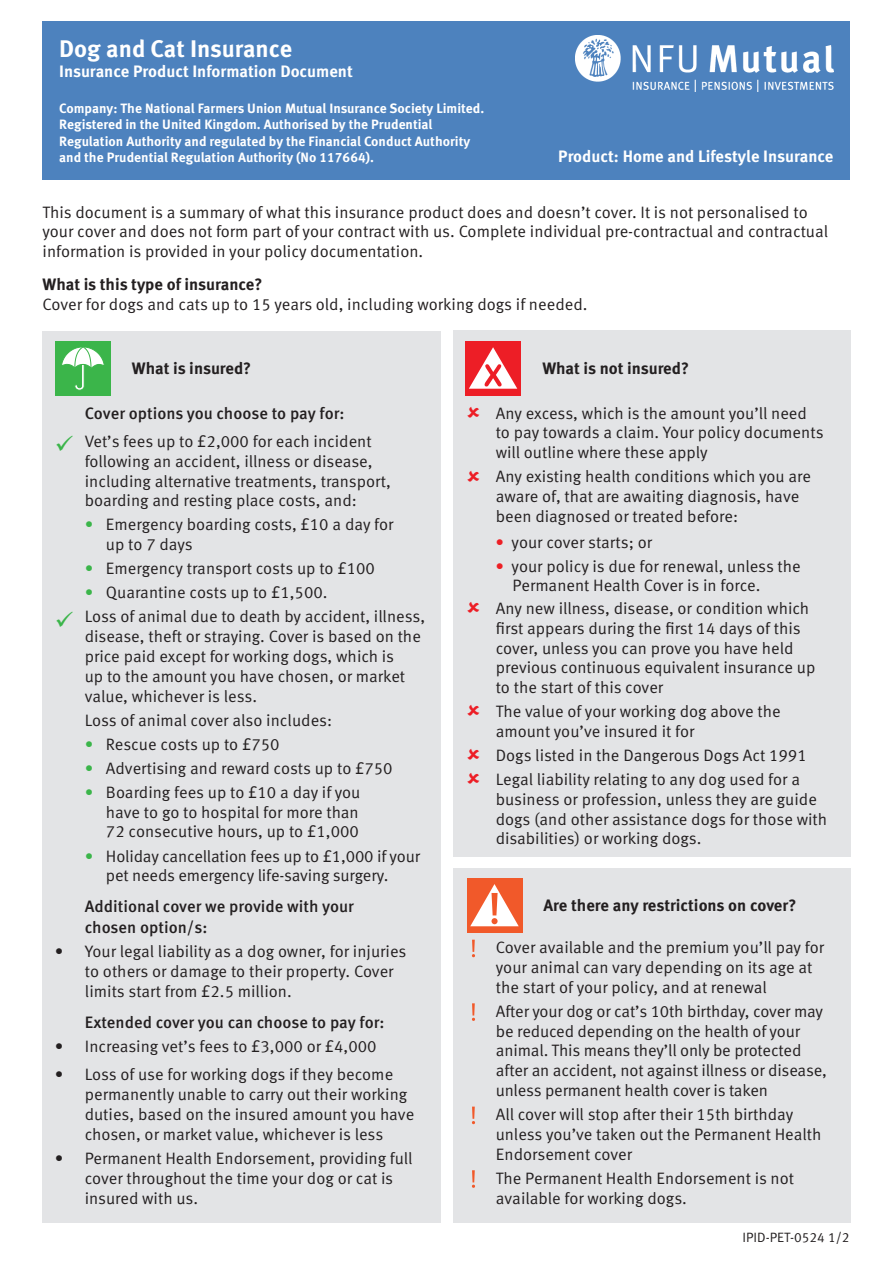
<style>
.page{position:relative;width:893px;height:1263px;background:#fff}
.page>*{position:absolute;margin:0;border:0;box-sizing:border-box;transform-origin:0 0}
.t1{font:700 24px "Meta Pro";color:#fff}
.t2{font:16.5px/19.8px "Meta Pro";color:#231f20}
.t3{font:500 16.5px "Meta Pro";color:#231f20}
.t4{font:700 16.5px "Meta Pro";letter-spacing:-.005em;color:#231f20}
.t5{font:700 16.5px "Meta Pro";color:#fff}
.t6{font:700 13.5px/16.2px "Meta Pro";color:#fff}
.t7{font:13.5px "Meta Pro";color:#231f20}
.s1{color:#3bb54a}
.s2{color:#ed1f25}
</style>
<div class="page">
<div style="left:43px;top:21px;width:807px;height:159px;background:#4d82be"></div>
<div style="left:43px;top:331px;width:398px;height:891px;background:#e3e4e6"></div>
<div style="left:453px;top:331px;width:397px;height:526px;background:#e3e4e6"></div>
<div style="left:453px;top:868px;width:397px;height:354px;background:#e3e4e6"></div>
<img style="left:575px;top:36px;width:259px;height:55px">
<div style="left:55px;top:341px;width:56px;height:54px;background:#3bb54a"></div>
<svg style="left:62px;top:347px;width:42px;height:43px"></svg>
<div style="left:465px;top:341px;width:56px;height:54px;background:#ed1e26"></div>
<svg style="left:469px;top:347px;width:48px;height:42px"></svg>
<div style="left:467px;top:878px;width:55px;height:54px;background:#f1592a"></div>
<svg style="left:470px;top:884px;width:49px;height:42px"></svg>
<svg style="left:472px;top:940px;width:3px;height:17px"></svg>
<svg style="left:472px;top:1003px;width:3px;height:18px"></svg>
<svg style="left:472px;top:1106px;width:3px;height:18px"></svg>
<svg style="left:472px;top:1170px;width:3px;height:18px"></svg>
<h2 class="t1" style="left:59px;top:30px;width:234px">Dog and Cat Insurance</h2>
<h4 class="t5" style="left:59px;top:59px;width:295px">Insurance Product Information Document</h4>
<p class="t6" style="left:59px;top:100px;width:427px">Company: The National Farmers Union Mutual Insurance Society Limited.<br>Registered in the United Kingdom. Authorised by the Prudential Regulation Authority and regulated by the Financial Conduct Authority and the Prudential Regulation Authority (No 117664).</p>
<p class="t5" style="left:558px;top:143px;width:277px">Product: Home and Lifestyle Insurance</p>
<p class="t2" style="left:43px;top:202px;width:787px">This document is a summary of what this insurance product does and doesn’t cover. It is not personalised to your cover and does not form part of your contract with us. Complete individual pre-contractual and contractual information is provided in your policy documentation.</p>
<h4 class="t4" style="left:43px;top:271px;width:221px">What is this type of insurance?</h4>
<p class="t2" style="left:43px;top:294px;width:546px">Cover for dogs and cats up to 15 years old, including working dogs if needed.</p>
<h4 class="t4" style="left:132px;top:355px;width:121px">What is insured?</h4>
<p class="t4" style="left:542px;top:356px;width:148px">What is not insured?</p>
<p class="t3" style="left:85px;top:402px;width:261px">Cover options you choose to pay for:</p>
<p class="t2" style="left:496px;top:404px;width:329px">Any excess, which is the amount you’ll need to pay towards a claim. Your policy documents</p>
<p class="t2" style="left:55px;top:432px;width:318px"><span class="s1">✓</span> Vet’s fees up to £2,000 for each incident</p>
<p class="t2" style="left:496px;top:443px;width:213px">will outline where these apply</p>
<p class="t2" style="left:85px;top:452px;width:308px">following an accident, illness or disease, including alternative treatments, transport,</p>
<p class="t2" style="left:496px;top:467px;width:317px">Any existing health conditions which you are</p>
<p class="t2" style="left:85px;top:491px;width:274px">boarding and resting place costs, and:</p>
<p class="t2" style="left:496px;top:487px;width:305px">aware of, that are awaiting diagnosis, have been diagnosed or treated before:</p>
<p class="t2" style="left:106px;top:515px;width:289px;text-indent:-21px"><span class="s1">•</span> Emergency boarding costs, £10 a day for up to 7 days</p>
<p class="t2" style="left:496px;top:532px;width:158px"><span class="s2">•</span> your cover starts; or</p>
<p class="t2" style="left:85px;top:559px;width:292px"><span class="s1">•</span> Emergency transport costs up to £100</p>
<p class="t2" style="left:513px;top:556px;width:290px;text-indent:-17px"><span class="s2">•</span> your policy is due for renewal, unless the<br>Permanent Health Cover is in force.</p>
<p class="t2" style="left:85px;top:583px;width:244px"><span class="s1">•</span> Quarantine costs up to £1,500.</p>
<p class="t2" style="left:496px;top:599px;width:315px">Any new illness, disease, or condition which</p>
<p class="t2" style="left:55px;top:607px;width:372px"><span class="s1">✓</span> Loss of animal due to death by accident, illness,</p>
<p class="t2" style="left:496px;top:619px;width:307px">frst appears during the frst 14 days of this</p>
<p class="t2" style="left:85px;top:627px;width:338px">disease, theft or straying. Cover is based on the</p>
<p class="t2" style="left:496px;top:638px;width:299px">cover, unless you can prove you have held</p>
<p class="t2" style="left:85px;top:647px;width:311px">price paid except for working dogs, which is</p>
<p class="t2" style="left:496px;top:658px;width:321px">previous continuous equivalent insurance up</p>
<p class="t2" style="left:85px;top:667px;width:322px">up to the amount you have chosen, or market</p>
<p class="t2" style="left:496px;top:678px;width:169px">to the start of this cover</p>
<p class="t2" style="left:85px;top:686px;width:174px">value, whichever is less.</p>
<p class="t2" style="left:496px;top:702px;width:287px">The value of your working dog above the</p>
<p class="t2" style="left:85px;top:710px;width:249px">Loss of animal cover also includes:</p>
<p class="t2" style="left:496px;top:722px;width:200px">amount you’ve insured it for</p>
<p class="t2" style="left:85px;top:735px;width:196px"><span class="s1">•</span> Rescue costs up to £750</p>
<p class="t2" style="left:496px;top:746px;width:312px">Dogs listed in the Dangerous Dogs Act 1991</p>
<p class="t2" style="left:85px;top:759px;width:309px"><span class="s1">•</span> Advertising and reward costs up to £750</p>
<p class="t2" style="left:496px;top:770px;width:306px">Legal liability relating to any dog used for a</p>
<p class="t2" style="left:85px;top:783px;width:277px"><span class="s1">•</span> Boarding fees up to £10 a day if you</p>
<p class="t2" style="left:496px;top:790px;width:323px">business or profession, unless they are guide</p>
<p class="t2" style="left:106px;top:802px;width:254px">have to go to hospital for more than</p>
<p class="t2" style="left:496px;top:809px;width:333px">dogs (and other assistance dogs for those with</p>
<p class="t2" style="left:106px;top:822px;width:254px">72 consecutive hours, up to £1,000</p>
<p class="t2" style="left:496px;top:829px;width:207px">disabilities) or working dogs.</p>
<p class="t2" style="left:106px;top:846px;width:316px;text-indent:-21px"><span class="s1">•</span> Holiday cancellation fees up to £1,000 if your pet needs emergency life-saving surgery.</p>
<p class="t3" style="left:85px;top:895px;width:270px">Additional cover we provide with your</p>
<h4 class="t4" style="left:544px;top:893px;width:254px">Are there any restrictions on cover?</h4>
<p class="t3" style="left:85px;top:917px;width:124px">chosen option/s:</p>
<p class="t2" style="left:55px;top:942px;width:353px">• Your legal liability as a dog owner, for injuries</p>
<p class="t2" style="left:496px;top:938px;width:330px">Cover available and the premium you’ll pay for</p>
<p class="t2" style="left:85px;top:962px;width:310px">to others or damage to their property. Cover</p>
<p class="t2" style="left:496px;top:958px;width:318px">your animal can vary depending on its age at</p>
<p class="t2" style="left:85px;top:982px;width:208px">limits start from £2.5 million.</p>
<p class="t2" style="left:496px;top:975px;width:329px;line-height:24px">the start of your policy, and at renewal<br>After your dog or cat’s 10th birthday, cover may</p>
<p class="t3" style="left:85px;top:1011px;width:301px">Extended cover you can choose to pay for:</p>
<p class="t2" style="left:496px;top:1021px;width:306px">be reduced depending on the health of your</p>
<p class="t2" style="left:55px;top:1036px;width:323px">• Increasing vet’s fees to £3,000 or £4,000</p>
<p class="t2" style="left:496px;top:1041px;width:307px">animal. This means they’ll only be protected</p>
<p class="t2" style="left:55px;top:1065px;width:340px">• Loss of use for working dogs if they become</p>
<p class="t2" style="left:496px;top:1061px;width:333px">after an accident, not against illness or disease,</p>
<p class="t2" style="left:85px;top:1085px;width:324px">permanently unable to carry out their working</p>
<p class="t2" style="left:496px;top:1081px;width:274px">unless permanent health cover is taken</p>
<p class="t2" style="left:85px;top:1105px;width:331px">duties, based on the insured amount you have</p>
<p class="t2" style="left:496px;top:1105px;width:299px">All cover will stop after their 15th birthday</p>
<p class="t2" style="left:85px;top:1125px;width:300px">chosen, or market value, whichever is less</p>
<p class="t2" style="left:496px;top:1125px;width:327px">unless you’ve taken out the Permanent Health</p>
<p class="t2" style="left:55px;top:1149px;width:359px">• Permanent Health Endorsement, providing full</p>
<p class="t2" style="left:496px;top:1144px;width:138px">Endorsement cover</p>
<p class="t2" style="left:85px;top:1168px;width:310px">cover throughout the time your dog or cat is</p>
<p class="t2" style="left:496px;top:1168px;width:300px">The Permanent Health Endorsement is not</p>
<p class="t2" style="left:85px;top:1188px;width:115px">insured with us.</p>
<p class="t2" style="left:496px;top:1188px;width:193px">available for working dogs.</p>
<p class="t7" style="left:742px;top:1228px;width:109px">IPID-PET-0524 1/2</p>
</div>
